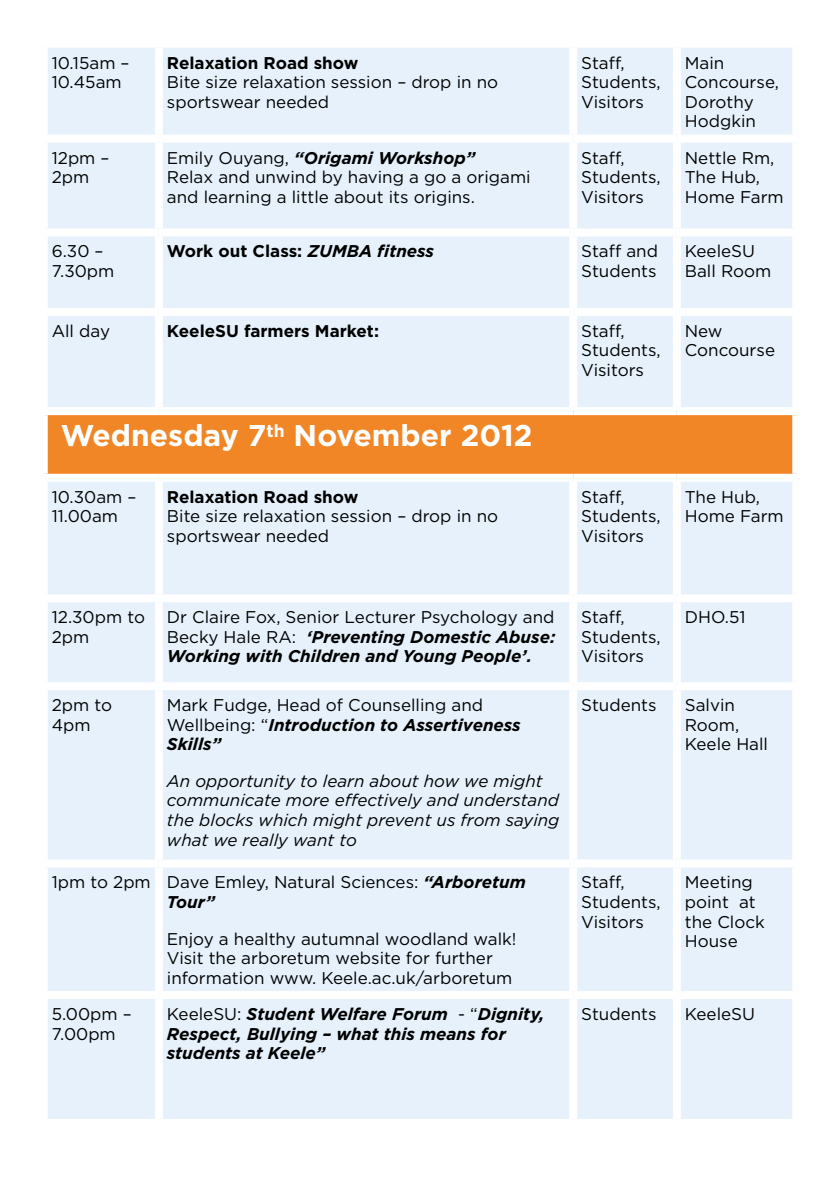
<style>
.page{position:relative;width:840px;height:1191px;background:#fff}
.page>*{position:absolute;margin:0;border:0;box-sizing:border-box;transform-origin:0 0}
.t1{font:700 30px "Gotham";color:#fff}
.t2{font:17px/19.6px "Gotham";color:#000}
.t3{font:italic 700 17px/19.6px "Gotham";color:#000;text-align:justify}
.t4{font:italic 17px/19.6px "Gotham";color:#000}
.t5{font:700 17px "Gotham";color:#000}
.s1{font-weight:700;font-style:italic}
.s2{font-style:italic}
.s3{font-weight:400;font-style:normal}
</style>
<div class="page">
<div style="left:48px;top:48px;width:743px;height:1070px;background:#e6f1fb"></div>
<div style="left:44px;top:411px;width:751px;height:67px;background:#f18627"></div>
<div style="left:155px;top:48px;width:8px;height:87px;background:#fff"></div>
<div style="left:569px;top:48px;width:8px;height:87px;background:#fff"></div>
<div style="left:672px;top:48px;width:8px;height:87px;background:#fff"></div>
<div style="left:40px;top:135px;width:119px;height:8px;background:#fff"></div>
<div style="left:159px;top:135px;width:414px;height:8px;background:#fff"></div>
<div style="left:155px;top:143px;width:8px;height:85px;background:#fff"></div>
<div style="left:573px;top:135px;width:103px;height:8px;background:#fff"></div>
<div style="left:569px;top:143px;width:8px;height:85px;background:#fff"></div>
<div style="left:676px;top:135px;width:123px;height:8px;background:#fff"></div>
<div style="left:672px;top:143px;width:8px;height:85px;background:#fff"></div>
<div style="left:40px;top:228px;width:119px;height:8px;background:#fff"></div>
<div style="left:159px;top:228px;width:414px;height:8px;background:#fff"></div>
<div style="left:155px;top:236px;width:8px;height:72px;background:#fff"></div>
<div style="left:573px;top:228px;width:103px;height:8px;background:#fff"></div>
<div style="left:569px;top:236px;width:8px;height:72px;background:#fff"></div>
<div style="left:676px;top:228px;width:123px;height:8px;background:#fff"></div>
<div style="left:672px;top:236px;width:8px;height:72px;background:#fff"></div>
<div style="left:40px;top:308px;width:119px;height:8px;background:#fff"></div>
<div style="left:159px;top:308px;width:414px;height:8px;background:#fff"></div>
<div style="left:155px;top:316px;width:8px;height:91px;background:#fff"></div>
<div style="left:573px;top:308px;width:103px;height:8px;background:#fff"></div>
<div style="left:569px;top:316px;width:8px;height:91px;background:#fff"></div>
<div style="left:676px;top:308px;width:123px;height:8px;background:#fff"></div>
<div style="left:672px;top:316px;width:8px;height:91px;background:#fff"></div>
<div style="left:155px;top:482px;width:8px;height:112px;background:#fff"></div>
<div style="left:569px;top:482px;width:8px;height:112px;background:#fff"></div>
<div style="left:672px;top:482px;width:8px;height:112px;background:#fff"></div>
<div style="left:155px;top:602px;width:8px;height:80px;background:#fff"></div>
<div style="left:569px;top:602px;width:8px;height:80px;background:#fff"></div>
<div style="left:672px;top:602px;width:8px;height:80px;background:#fff"></div>
<div style="left:155px;top:690px;width:8px;height:169px;background:#fff"></div>
<div style="left:569px;top:690px;width:8px;height:169px;background:#fff"></div>
<div style="left:672px;top:690px;width:8px;height:169px;background:#fff"></div>
<div style="left:40px;top:859px;width:119px;height:8px;background:#fff"></div>
<div style="left:159px;top:859px;width:414px;height:8px;background:#fff"></div>
<div style="left:155px;top:867px;width:8px;height:124px;background:#fff"></div>
<div style="left:573px;top:859px;width:103px;height:8px;background:#fff"></div>
<div style="left:569px;top:867px;width:8px;height:124px;background:#fff"></div>
<div style="left:676px;top:859px;width:123px;height:8px;background:#fff"></div>
<div style="left:672px;top:867px;width:8px;height:124px;background:#fff"></div>
<div style="left:40px;top:991px;width:119px;height:8px;background:#fff"></div>
<div style="left:159px;top:991px;width:414px;height:8px;background:#fff"></div>
<div style="left:155px;top:999px;width:8px;height:119px;background:#fff"></div>
<div style="left:573px;top:991px;width:103px;height:8px;background:#fff"></div>
<div style="left:569px;top:999px;width:8px;height:119px;background:#fff"></div>
<div style="left:676px;top:991px;width:123px;height:8px;background:#fff"></div>
<div style="left:672px;top:999px;width:8px;height:119px;background:#fff"></div>
<div style="left:40px;top:474px;width:119px;height:8px;background:#fff"></div>
<div style="left:159px;top:474px;width:414px;height:8px;background:#fff"></div>
<div style="left:573px;top:474px;width:103px;height:8px;background:#fff"></div>
<div style="left:676px;top:474px;width:123px;height:8px;background:#fff"></div>
<div style="left:40px;top:594px;width:119px;height:8px;background:#fff"></div>
<div style="left:159px;top:594px;width:414px;height:8px;background:#fff"></div>
<div style="left:573px;top:594px;width:103px;height:8px;background:#fff"></div>
<div style="left:676px;top:594px;width:123px;height:8px;background:#fff"></div>
<div style="left:40px;top:682px;width:119px;height:8px;background:#fff"></div>
<div style="left:159px;top:682px;width:414px;height:8px;background:#fff"></div>
<div style="left:573px;top:682px;width:103px;height:8px;background:#fff"></div>
<div style="left:676px;top:682px;width:123px;height:8px;background:#fff"></div>
<div style="left:40px;top:407px;width:119px;height:8px;background:#fff"></div>
<div style="left:40px;top:415px;width:8px;height:59px;background:#fff"></div>
<div style="left:159px;top:407px;width:414px;height:8px;background:#fff"></div>
<div style="left:573px;top:407px;width:103px;height:8px;background:#fff"></div>
<div style="left:676px;top:407px;width:123px;height:8px;background:#fff"></div>
<svg style="left:791px;top:415px;width:6px;height:59px"></svg>
<p class="t2" style="left:52px;top:53px;width:79px">10.15am –<br>10.45am</p>
<p class="t5" style="left:167px;top:52px;width:193px">Relaxation Road show</p>
<p class="t2" style="left:167px;top:72px;width:332px">Bite size relaxation session – drop in no sportswear needed</p>
<p class="t2" style="left:581px;top:53px;width:81px">Staff,<br>Students,<br>Visitors</p>
<p class="t2" style="left:684px;top:53px;width:96px">Main<br>Concourse,<br>Dorothy<br>Hodgkin</p>
<p class="t2" style="left:52px;top:148px;width:59px">12pm –<br>2pm</p>
<p class="t2" style="left:167px;top:148px;width:365px">Emily Ouyang, <span class="s1">“Origami Workshop”<br></span>Relax and unwind by having a go a origami and learning a little about its origins.</p>
<p class="t2" style="left:581px;top:148px;width:81px">Staff,<br>Students,<br>Visitors</p>
<p class="t2" style="left:684px;top:148px;width:100px">Nettle Rm,<br>The Hub,<br>Home Farm</p>
<p class="t2" style="left:52px;top:241px;width:64px">6.30 –<br>7.30pm</p>
<p class="t5" style="left:167px;top:241px;width:268px">Work out Class: <span class="s2">ZUMBA fitness</span></p>
<p class="t2" style="left:581px;top:241px;width:78px">Staff and<br>Students</p>
<p class="t2" style="left:684px;top:241px;width:88px">KeeleSU<br>Ball Room</p>
<p class="t2" style="left:52px;top:321px;width:60px">All day</p>
<p class="t5" style="left:167px;top:320px;width:213px">KeeleSU farmers Market:</p>
<p class="t2" style="left:581px;top:321px;width:81px">Staff,<br>Students,<br>Visitors</p>
<p class="t2" style="left:684px;top:321px;width:92px">New<br>Concourse</p>
<h1 class="t1" style="left:61px;top:418px;width:473px">Wednesday 7<sup>th</sup> November 2012</h1>
<p class="t2" style="left:52px;top:487px;width:86px">10.30am –<br>11.00am</p>
<p class="t5" style="left:167px;top:486px;width:193px">Relaxation Road show</p>
<p class="t2" style="left:167px;top:506px;width:332px">Bite size relaxation session – drop in no sportswear needed</p>
<p class="t2" style="left:581px;top:487px;width:81px">Staff,<br>Students,<br>Visitors</p>
<p class="t2" style="left:684px;top:487px;width:100px">The Hub,<br>Home Farm</p>
<p class="t2" style="left:52px;top:607px;width:95px">12.30pm to<br>2pm</p>
<p class="t3" style="left:167px;top:607px;width:390px"><span class="s3">Dr Claire Fox, Senior Lecturer Psychology and Becky Hale RA:</span> ‘Preventing Domestic Abuse:<br>Working with Children and Young People’.</p>
<p class="t2" style="left:581px;top:607px;width:81px">Staff,<br>Students,<br>Visitors</p>
<p class="t2" style="left:684px;top:607px;width:62px">DHO.51</p>
<p class="t2" style="left:52px;top:695px;width:62px">2pm to<br>4pm</p>
<p class="t2" style="left:167px;top:695px;width:355px">Mark Fudge, Head of Counselling and<br>Wellbeing: “<span class="s1">Introduction to Assertiveness<br>Skills”</span></p>
<p class="t4" style="left:167px;top:771px;width:394px">An opportunity to learn about how we might communicate more effectively and understand the blocks which might prevent us from saying what we really want to</p>
<p class="t2" style="left:581px;top:695px;width:77px">Students</p>
<p class="t2" style="left:684px;top:695px;width:85px">Salvin<br>Room,<br>Keele Hall</p>
<p class="t2" style="left:167px;top:872px;width:360px;text-indent:-115px">1pm to 2pm Dave Emley, Natural Sciences: <span class="s1">“Arboretum<br>Tour”</span></p>
<p class="t2" style="left:167px;top:928px;width:351px">Enjoy a healthy autumnal woodland walk!<br>Visit the arboretum website for further information www. Keele.ac.uk/arboretum</p>
<p class="t2" style="left:581px;top:872px;width:81px">Staff,<br>Students,<br>Visitors</p>
<p class="t2" style="left:684px;top:872px;width:81px">Meeting point at the Clock<br>House</p>
<p class="t2" style="left:52px;top:1004px;width:82px">5.00pm –<br>7.00pm</p>
<p class="t3" style="left:167px;top:1004px;width:379px;text-align:left"><span class="s3">KeeleSU:</span> Student Welfare Forum <span class="s3">- “</span>Dignity,<br>Respect, Bullying – what this means for students at Keele”</p>
<p class="t2" style="left:581px;top:1004px;width:77px">Students</p>
<p class="t2" style="left:684px;top:1004px;width:72px">KeeleSU</p>
</div>
